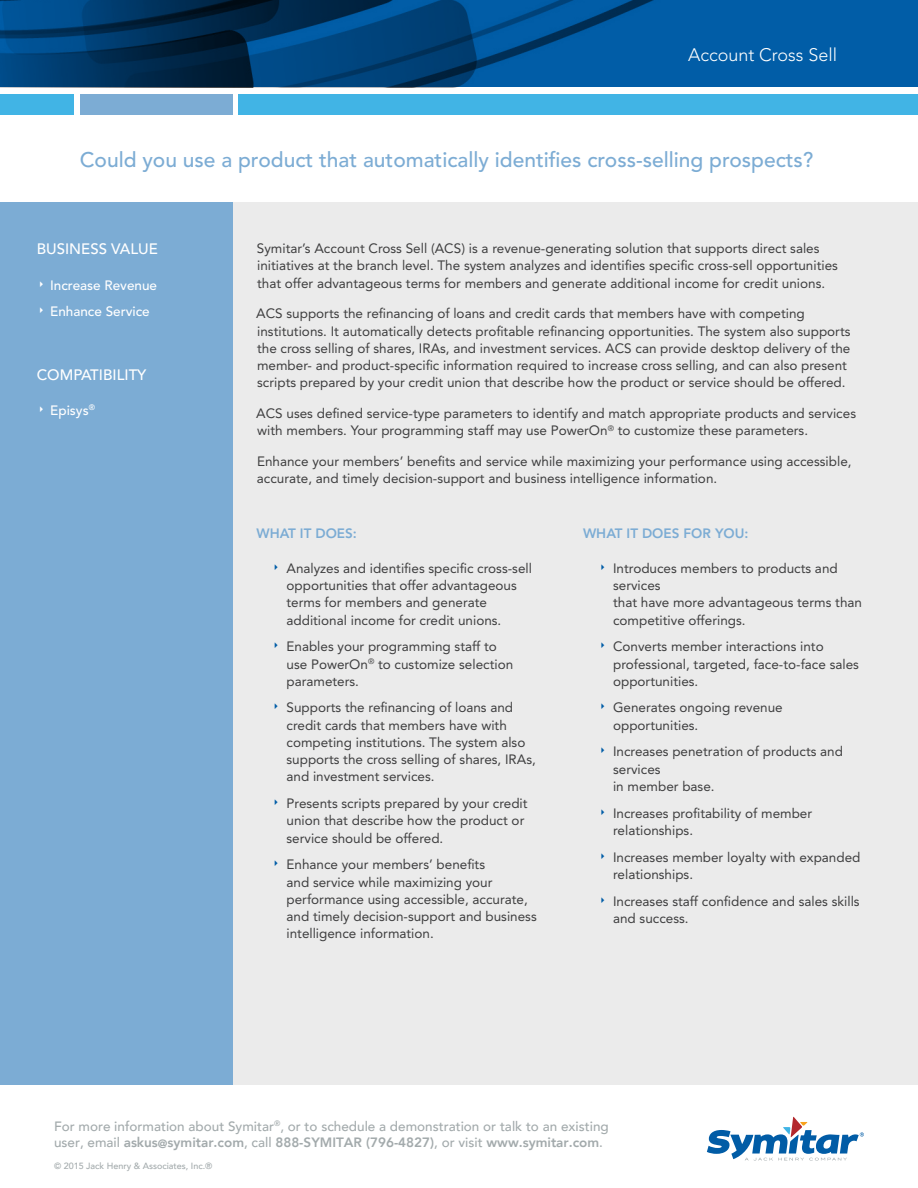
<style>
.page{position:relative;width:918px;height:1188px;background:#fff}
.page>*{position:absolute;margin:0;border:0;box-sizing:border-box;transform-origin:0 0}
.HEADLINE{font:500 21px "Avenir LT Std";color:#7cacd4}
.PRODUCT_NAME_-_TOP_O{font:300 18px "Avenir LT Std";color:#fff}
.HEADLINE_-_SIDE_BAR{font:500 15px "Avenir LT Std";color:#fff}
.BODY_TEXT{font:13.5px/17.2px "Avenir LT Std";color:#3e3e3f}
.t1{font:500 13.5px/16.2px "Avenir";color:#a3aaac}
.t2{font:500 13.5px "Avenir LT Std";color:#fff}
.TEXT_HEADLINE{font:800 13.5px "Avenir LT Std";color:#7cacd4}
.t3{font:500 9px "Avenir";color:#a3aaac}
.s1{font-weight:800}
.s2{font-weight:800;font-size:12px}
</style>
<div class="page">
<div style="left:0;top:203px;width:918px;height:882px;background:#ebebeb"></div>
<div style="left:0;top:203px;width:233px;height:882px;background:#7cacd4"></div>
<div style="left:239px;top:94px;width:679px;height:21px;background:#41b4e5"></div>
<div style="left:0;top:94px;width:74px;height:21px;background:#41b4e5"></div>
<div style="left:80px;top:94px;width:153px;height:21px;background:#7cacd4"></div>
<svg style="left:0;top:0;width:918px;height:87px"></svg>
<svg style="left:707px;top:1117px;width:157px;height:44px"></svg>
<p class="PRODUCT_NAME_-_TOP_O" style="left:688px;top:44px;width:150px">Account Cross Sell</p>
<p class="HEADLINE" style="left:80px;top:147px;width:735px">Could you use a product that automatically identifies cross-selling prospects?</p>
<p class="HEADLINE_-_SIDE_BAR" style="left:37px;top:240px;width:123px">BUSINESS VALUE</p>
<p class="t2" style="left:50px;top:277px;width:108px">Increase Revenue</p>
<p class="t2" style="left:50px;top:304px;width:101px">Enhance Service</p>
<p class="HEADLINE_-_SIDE_BAR" style="left:37px;top:366px;width:111px">COMPATIBILITY</p>
<p class="t2" style="left:50px;top:403px;width:46px">Episys<sup>®</sup></p>
<p class="BODY_TEXT" style="left:257px;top:240px;width:582px">Symitar’s Account Cross Sell (ACS) is a revenue-generating solution that supports direct sales initiatives at the branch level. The system analyzes and identifies specific cross-sell opportunities that offer advantageous terms for members and generate additional income for credit unions.</p>
<p class="BODY_TEXT" style="left:256px;top:305px;width:596px">ACS supports the refinancing of loans and credit cards that members have with competing institutions. It automatically detects profitable refinancing opportunities. The system also supports the cross selling of shares, IRAs, and investment services. ACS can provide desktop delivery of the member- and product-specific information required to increase cross selling, and can also present scripts prepared by your credit union that describe how the product or service should be offered.</p>
<p class="BODY_TEXT" style="left:256px;top:405px;width:601px">ACS uses defined service-type parameters to identify and match appropriate products and services with members. Your programming staff may use PowerOn<sup>®</sup> to customize these parameters.</p>
<p class="BODY_TEXT" style="left:257px;top:453px;width:596px">Enhance your members’ benefits and service while maximizing your performance using accessible, accurate, and timely decision-support and business intelligence information.</p>
<p class="TEXT_HEADLINE" style="left:256px;top:526px;width:102px">WHAT IT DOES:</p>
<p class="BODY_TEXT" style="left:287px;top:560px;width:247px">Analyzes and identifies specific cross-sell opportunities that offer advantageous terms for members and generate additional income for credit unions.</p>
<p class="BODY_TEXT" style="left:287px;top:638px;width:228px">Enables your programming staff to use PowerOn<sup>®</sup> to customize selection parameters.</p>
<p class="BODY_TEXT" style="left:287px;top:699px;width:251px">Supports the refinancing of loans and credit cards that members have with competing institutions. The system also supports the cross selling of shares, IRAs, and investment services.</p>
<p class="BODY_TEXT" style="left:287px;top:795px;width:243px">Presents scripts prepared by your credit union that describe how the product or service should be offered.</p>
<p class="BODY_TEXT" style="left:287px;top:856px;width:252px">Enhance your members’ benefits<br>and service while maximizing your performance using accessible, accurate, and timely decision-support and business intelligence information.</p>
<p class="TEXT_HEADLINE" style="left:583px;top:526px;width:167px">WHAT IT DOES FOR YOU:</p>
<p class="BODY_TEXT" style="left:613px;top:560px;width:250px">Introduces members to products and services<br>that have more advantageous terms than competitive offerings.</p>
<p class="BODY_TEXT" style="left:613px;top:638px;width:247px">Converts member interactions into professional, targeted, face-to-face sales opportunities.</p>
<p class="BODY_TEXT" style="left:613px;top:699px;width:171px">Generates ongoing revenue opportunities.</p>
<p class="BODY_TEXT" style="left:613px;top:743px;width:231px">Increases penetration of products and services<br>in member base.</p>
<p class="BODY_TEXT" style="left:613px;top:804px;width:201px">Increases profitability of member relationships.</p>
<p class="BODY_TEXT" style="left:613px;top:848px;width:249px">Increases member loyalty with expanded relationships.</p>
<p class="BODY_TEXT" style="left:613px;top:892px;width:248px">Increases staff confidence and sales skills and success.</p>
<p class="t1" style="left:54px;top:1117px;width:556px">For more information about Symitar<sup>®</sup>, or to schedule a demonstration or talk to an existing user, email <span class="s1">askus</span><span class="s2">@</span><span class="s1">symitar.com</span>, call <span class="s1">888-SYMITAR (796-4827)</span>, or visit <span class="s1">www.symitar.com</span>.</p>
<p class="t3" style="left:54px;top:1158px;width:160px">© 2015 Jack Henry &amp; Associates, Inc.®</p>
</div>
